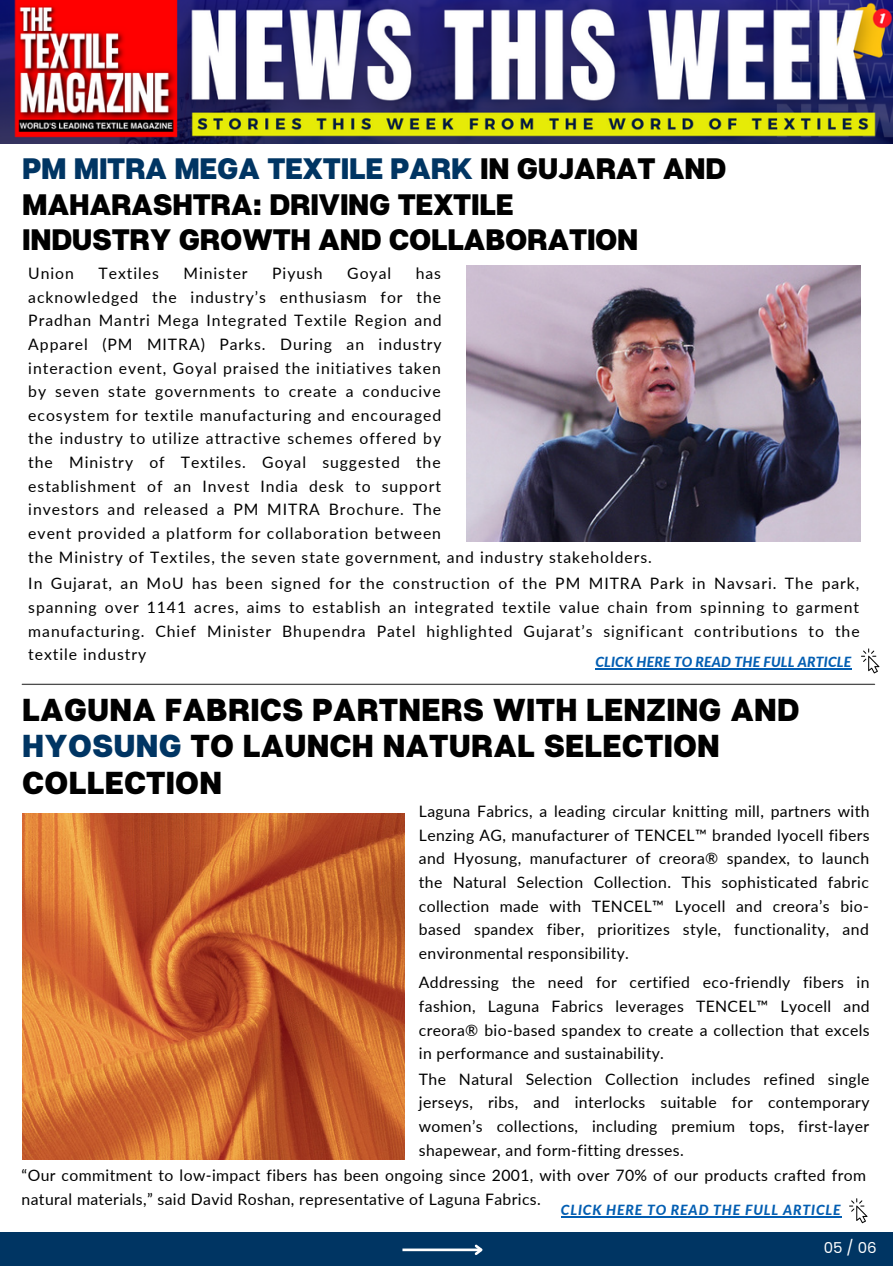
<style>
.page{position:relative;width:893px;height:1266px;background:#fff}
.page>*{position:absolute;margin:0;border:0;box-sizing:border-box;transform-origin:0 0}
.t1{font:800 31.68px/36.8px "Articulat CF";letter-spacing:.005em;color:#000}
.t2{font:800 29.57px/35.4px "Articulat CF";letter-spacing:-.01em;color:#000}
.t3{font:15.75px/23.6px "Lato";letter-spacing:.06em;color:#000;text-align:justify}
.t4{font:15.75px/23.6px "Lato";letter-spacing:.025em;color:#000}
.t5{font:15.05px "Poppins";color:#fff}
.t6{font:italic 800 14px "Lato";letter-spacing:.01em;color:#035eb2}
.t7{font:italic 800 14px "Lato";letter-spacing:.06em;color:#035eb2}
.s1{color:#003563}
</style>
<div class="page">
<img style="left:467px;top:266px;width:393px;height:275px">
<svg style="left:861px;top:648px;width:18px;height:25px"></svg>
<div style="left:0;top:1231px;width:892px;height:34px;background:#003563"></div>
<hr style="left:402px;top:1248px;width:79px;height:2px;background:#fff">
<svg style="left:472px;top:1244px;width:11px;height:11px"></svg>
<img style="left:0;top:0;width:892px;height:143px">
<hr style="left:22px;top:683px;width:852px;height:2px;background:#4d4d4d">
<svg style="left:849px;top:1198px;width:18px;height:24px"></svg>
<img style="left:22px;top:813px;width:382px;height:346px">
<hr style="left:595px;top:668px;width:256px;height:1px;background:#035eb2">
<hr style="left:561px;top:1216px;width:280px;height:1px;background:#035eb2">
<p class="t2" style="left:22px;top:150px;width:705px"><span class="s1">PM MITRA MEGA TEXTILE PARK</span> IN GUJARAT AND<br>MAHARASHTRA: DRIVING TEXTILE</p>
<p class="t2" style="left:22px;top:221px;width:617px">INDUSTRY GROWTH AND COLLABORATION</p>
<p class="t3" style="left:28px;top:261px;width:625px;text-align:left;text-indent:387px">has<br>acknowledged the industry’s enthusiasm for the<br>Pradhan Mantri Mega Integrated Textile Region and<br>Apparel (PM MITRA) Parks. During an industry<br>interaction event, Goyal praised the initiatives taken<br>by seven state governments to create a conducive<br>ecosystem for textile manufacturing and encouraged<br>the industry to utilize attractive schemes offered by<br>the Ministry of Textiles. Goyal suggested the<br>establishment of an Invest India desk to support<br>investors and released a PM MITRA Brochure. The<br>event provided a platform for collaboration between<br>the Ministry of Textiles, the seven state government, and industry stakeholders.</p>
<p class="t3" style="left:28px;top:261px;width:47px">Union</p>
<p class="t3" style="left:99px;top:261px;width:62px">Textiles</p>
<p class="t3" style="left:183px;top:261px;width:66px">Minister</p>
<p class="t3" style="left:272px;top:261px;width:52px">Piyush</p>
<p class="t3" style="left:347px;top:261px;width:45px">Goyal</p>
<p class="t3" style="left:28px;top:571px;width:832px">In Gujarat, an MoU has been signed for the construction of the PM MITRA Park in Navsari. The park, spanning over 1141 acres, aims to establish an integrated textile value chain from spinning to garment manufacturing. Chief Minister Bhupendra Patel highlighted Gujarat’s significant contributions to the textile industry</p>
<p class="t6" style="left:595px;top:653px;width:257px">CLICK HERE TO READ THE FULL ARTICLE</p>
<p class="t1" style="left:22px;top:690px;width:778px">LAGUNA FABRICS PARTNERS WITH LENZING AND<br><span class="s1">HYOSUNG</span> TO LAUNCH NATURAL SELECTION<br>COLLECTION</p>
<p class="t3" style="left:419px;top:799px;width:452px">Laguna Fabrics, a leading circular knitting mill, partners with Lenzing AG, manufacturer of TENCEL™ branded lyocell fibers and Hyosung, manufacturer of creora® spandex, to launch the Natural Selection Collection. This sophisticated fabric collection made with TENCEL™ Lyocell and creora’s bio&shy;based spandex fiber, prioritizes style, functionality, and environmental responsibility.</p>
<p class="t3" style="left:419px;top:970px;width:452px">Addressing the need for certified eco-friendly fibers in fashion, Laguna Fabrics leverages TENCEL™ Lyocell and creora® bio-based spandex to create a collection that excels in performance and sustainability.</p>
<p class="t3" style="left:419px;top:1066px;width:452px">The Natural Selection Collection includes refined single jerseys, ribs, and interlocks suitable for contemporary women’s collections, including premium tops, first-layer shapewear, and form-fitting dresses.</p>
<p class="t4" style="left:22px;top:1163px;width:846px">“Our commitment to low-impact fibers has been ongoing since 2001, with over 70% of our products crafted from natural materials,” said David Roshan, representative of Laguna Fabrics.</p>
<p class="t7" style="left:561px;top:1201px;width:281px">CLICK HERE TO READ THE FULL ARTICLE</p>
<p class="t5" style="left:823px;top:1237px;width:54px">05 / 06</p>
</div>
